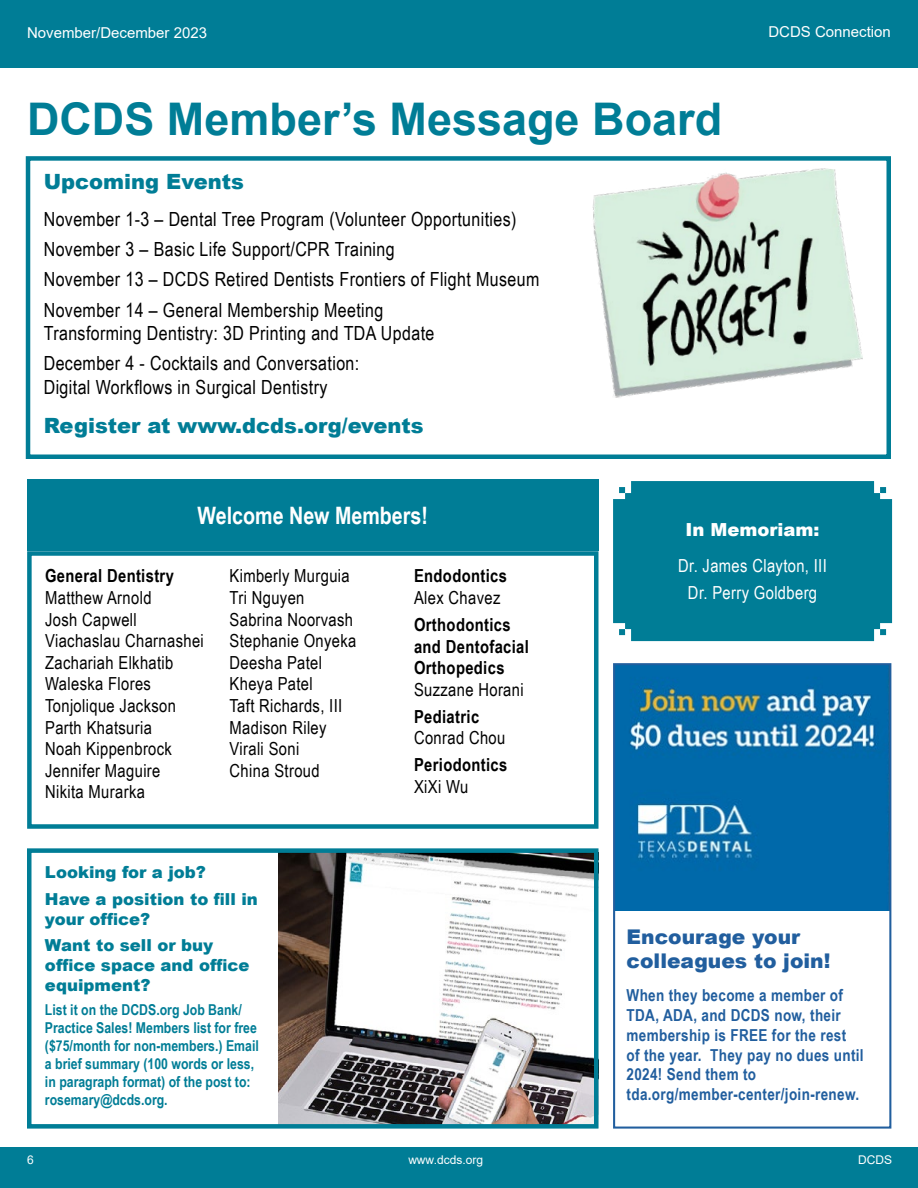
<style>
.page{position:relative;width:918px;height:1188px;background:#fff}
.page>*{position:absolute;margin:0;border:0;box-sizing:border-box;transform-origin:0 0}
.t1{font:700 45px "Arial";color:#007d96}
.t2{font:700 24px "Arial Narrow";color:#fff}
.t3{font:900 21px "Arial";color:#007d96}
.t4{font:900 20.25px/24.3px "Arial";color:#215e9e}
.t5{font:19.5px/30.2px "Arial Narrow";letter-spacing:.02em;color:#000}
.t6{font:18px/21.6px "Arial Narrow";letter-spacing:.02em;color:#000}
.t7{font:700 18px/21.6px "Arial Narrow";letter-spacing:.02em;color:#000}
.t8{font:18px/27px "Arial Narrow";letter-spacing:.02em;color:#fff;text-align:center}
.t9{font:900 18px "Arial";color:#fff}
.t10{font:700 16.5px/19.8px "Arial Narrow";letter-spacing:.02em;color:#215e9e}
.t11{font:900 16.5px/26.5px "Arial";color:#007d96}
.t12{font:700 15px/18px "Arial Narrow";color:#007d96}
.t13{font:15px "Arial";color:#fff}
.t14{font:12px "Arial";color:#fff}
</style>
<div class="page">
<div style="left:0;top:0;width:918px;height:60px;background:#007d96"></div>
<div style="left:0;top:51px;width:918px;height:17px;background:#007d96"></div>
<div style="left:0;top:1148px;width:918px;height:40px;background:#007d96"></div>
<img style="left:279px;top:853px;width:314px;height:271px">
<div style="left:27px;top:848px;width:571px;height:281px;border:4px solid #007d96"></div>
<div style="left:26px;top:156px;width:865px;height:303px;border:4px solid #007d96"></div>
<div style="left:613px;top:481px;width:279px;height:160px;background:#007d96"></div>
<div style="left:27px;top:551px;width:571px;height:278px;border:4px solid #007d96"></div>
<div style="left:27px;top:480px;width:571px;height:71px;background:#007d96"></div>
<img style="left:575px;top:156px;width:306px;height:242px">
<img style="left:616px;top:666px;width:272px;height:244px">
<div style="left:613px;top:663px;width:278px;height:466px;border:2px solid #215e9e"></div>
<p class="t13" style="left:27px;top:22px;width:182px">November/December 2023</p>
<h1 class="t1" style="left:27px;top:88px;width:697px">DCDS Member’s Message Board</h1>
<p class="t3" style="left:44px;top:166px;width:202px">Upcoming Events</p>
<p class="t5" style="left:44px;top:203px;width:497px">November 1-3 – Dental Tree Program (Volunteer Opportunities)<br>November 3 – Basic Life Support/CPR Training<br>November 13 – DCDS Retired Dentists Frontiers of Flight Museum November 14 – General Membership Meeting</p>
<p class="t5" style="left:44px;top:317px;width:392px">Transforming Dentistry: 3D Printing and TDA Update<br>December 4 - Cocktails and Conversation:</p>
<p class="t5" style="left:44px;top:371px;width:285px">Digital Workflows in Surgical Dentistry</p>
<p class="t3" style="left:44px;top:410px;width:381px">Register at www.dcds.org/events</p>
<p class="t13" style="left:768px;top:22px;width:124px">DCDS Connection</p>
<h2 class="t2" style="left:198px;top:498px;width:232px">Welcome New Members!</h2>
<p class="t7" style="left:45px;top:564px;width:130px">General Dentistry</p>
<p class="t6" style="left:45px;top:586px;width:160px">Matthew Arnold<br>Josh Capwell<br>Viachaslau Charnashei<br>Zachariah Elkhatib<br>Waleska Flores<br>Tonjolique Jackson<br>Parth Khatsuria<br>Noah Kippenbrock<br>Jennifer Maguire<br>Nikita Murarka</p>
<p class="t6" style="left:230px;top:565px;width:128px">Kimberly Murguia<br>Tri Nguyen<br>Sabrina Noorvash<br>Stephanie Onyeka<br>Deesha Patel<br>Kheya Patel<br>Taft Richards, III<br>Madison Riley<br>Virali Soni<br>China Stroud</p>
<p class="t7" style="left:414px;top:564px;width:94px">Endodontics</p>
<p class="t6" style="left:414px;top:586px;width:88px">Alex Chavez</p>
<p class="t7" style="left:414px;top:613px;width:116px">Orthodontics and Dentofacial<br>Orthopedics</p>
<p class="t6" style="left:414px;top:678px;width:111px">Suzzane Horani</p>
<p class="t7" style="left:414px;top:705px;width:67px">Pediatric</p>
<p class="t6" style="left:414px;top:727px;width:93px">Conrad Chou</p>
<p class="t7" style="left:414px;top:753px;width:95px">Periodontics</p>
<p class="t6" style="left:414px;top:775px;width:56px">XiXi Wu</p>
<p class="t11" style="left:45px;top:858px;width:214px">Looking for a job?<br>Have a position to fill in</p>
<p class="t11" style="left:45px;top:905px;width:170px">your office?<br>Want to sell or buy</p>
<p class="t11" style="left:45px;top:955px;width:206px;line-height:19.8px">office space and office equipment?</p>
<p class="t12" style="left:45px;top:1000px;width:215px">List it on the DCDS.org Job Bank/<br>Practice Sales! Members list for free ($75/month for non-members.) Email a brief summary (100 words or less, in paragraph format) of the post to: rosemary@dcds.org.</p>
<p class="t9" style="left:686px;top:517px;width:135px">In Memoriam:</p>
<p class="t8" style="left:678px;top:551px;width:150px">Dr. James Clayton, III<br>Dr. Perry Goldberg</p>
<p class="t4" style="left:627px;top:924px;width:205px">Encourage your colleagues to join!</p>
<p class="t10" style="left:627px;top:985px;width:239px">When they become a member of<br>TDA, ADA, and DCDS now, their membership is FREE for the rest<br>of the year. They pay no dues until<br>2024! Send them to tda.org/member-center/join-renew.</p>
<p class="t14" style="left:27px;top:1152px;width:8px">6</p>
<p class="t14" style="left:408px;top:1152px;width:76px">www.dcds.org</p>
<p class="t14" style="left:858px;top:1152px;width:35px">DCDS</p>
</div>
